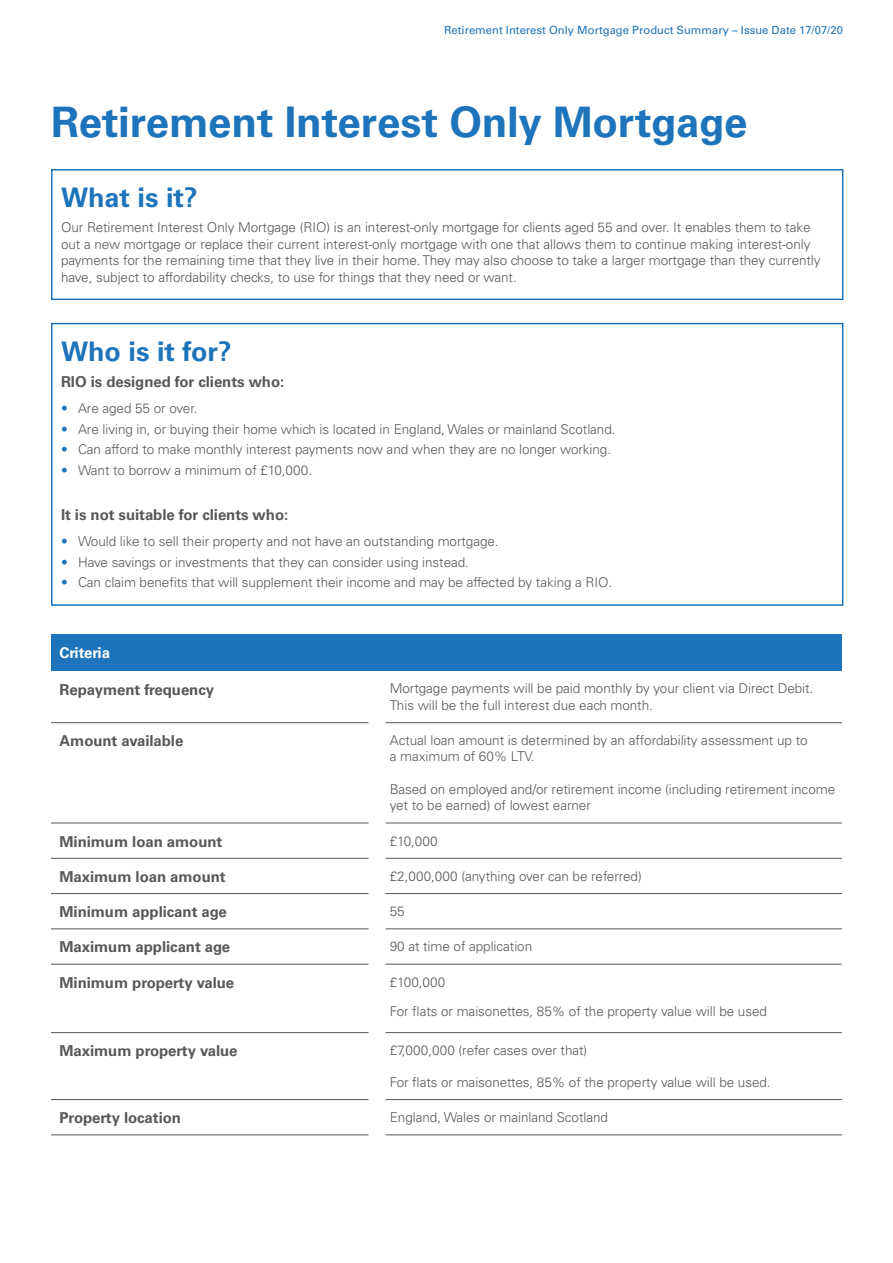
<style>
.page{position:relative;width:893px;height:1263px;background:#fff}
.page>*{position:absolute;margin:0;border:0;box-sizing:border-box;transform-origin:0 0}
._01_H1{font:700 42px "Univers LT Std";letter-spacing:-.005em;color:#1e74bb}
._02_H2{font:700 27px "Univers LT Std";color:#1e74bb}
._05_Body_bold{font:700 15px "Univers LT Std";letter-spacing:-.005em;color:#57585a}
._00_Header_Table{font:700 15px "Univers LT Std";letter-spacing:-.005em;color:#fff}
._07_Body{font:300 13.5px/16.5px "Univers LT Std";letter-spacing:-.005em;color:#57585a}
.t1{font:11.25px "Univers LT Std";color:#1e74bb}
.s1{color:#1e74bb}
</style>
<div class="page">
<div style="left:51px;top:634px;width:791px;height:37px;background:#1e74bb"></div>
<hr style="left:51px;top:722px;width:318px;height:1px;background:#57585a">
<hr style="left:386px;top:722px;width:456px;height:1px;background:#57585a">
<hr style="left:51px;top:823px;width:318px;height:1px;background:#57585a">
<hr style="left:386px;top:823px;width:456px;height:1px;background:#57585a">
<hr style="left:51px;top:858px;width:318px;height:1px;background:#57585a">
<hr style="left:386px;top:858px;width:456px;height:1px;background:#57585a">
<hr style="left:51px;top:893px;width:318px;height:1px;background:#57585a">
<hr style="left:386px;top:893px;width:456px;height:1px;background:#57585a">
<hr style="left:51px;top:928px;width:318px;height:1px;background:#57585a">
<hr style="left:386px;top:928px;width:456px;height:1px;background:#57585a">
<hr style="left:51px;top:964px;width:318px;height:1px;background:#57585a">
<hr style="left:386px;top:964px;width:456px;height:1px;background:#57585a">
<hr style="left:51px;top:1032px;width:318px;height:1px;background:#57585a">
<hr style="left:386px;top:1032px;width:456px;height:1px;background:#57585a">
<hr style="left:51px;top:1099px;width:318px;height:1px;background:#57585a">
<hr style="left:386px;top:1099px;width:456px;height:1px;background:#57585a">
<hr style="left:51px;top:1134px;width:318px;height:1px;background:#57585a">
<hr style="left:386px;top:1134px;width:456px;height:1px;background:#57585a">
<div style="left:51px;top:169px;width:792px;height:131px;border:2px solid #1e74bb"></div>
<div style="left:51px;top:323px;width:792px;height:283px;border:2px solid #1e74bb"></div>
<p class="t1" style="left:444px;top:24px;width:400px">Retirement Interest Only Mortgage Product Summary – Issue Date 17/07/20</p>
<p class="_01_H1" style="left:51px;top:97px;width:698px">Retirement Interest Only Mortgage</p>
<p class="_02_H2" style="left:61px;top:182px;width:138px">What is it?</p>
<p class="_07_Body" style="left:61px;top:219px;width:761px">Our Retirement Interest Only Mortgage (RIO) is an interest-only mortgage for clients aged 55 and over. It enables them to take out a new mortgage or replace their current interest-only mortgage with one that allows them to continue making interest-only payments for the remaining time that they live in their home. They may also choose to take a larger mortgage than they currently have, subject to affordability checks, to use for things that they need or want.</p>
<p class="_02_H2" style="left:61px;top:336px;width:172px">Who is it for?</p>
<p class="_05_Body_bold" style="left:61px;top:373px;width:225px">RIO is designed for clients who:</p>
<p class="_07_Body" style="left:61px;top:400px;width:138px"><span class="s1">•</span> Are aged 55 or over.</p>
<p class="_07_Body" style="left:61px;top:421px;width:556px"><span class="s1">•</span> Are living in, or buying their home which is located in England, Wales or mainland Scotland.</p>
<p class="_07_Body" style="left:61px;top:441px;width:552px"><span class="s1">•</span> Can afford to make monthly interest payments now and when they are no longer working.</p>
<p class="_07_Body" style="left:61px;top:462px;width:253px"><span class="s1">•</span> Want to borrow a minimum of £10,000.</p>
<p class="_05_Body_bold" style="left:61px;top:506px;width:229px">It is not suitable for clients who:</p>
<p class="_07_Body" style="left:61px;top:533px;width:439px"><span class="s1">•</span> Would like to sell their property and not have an outstanding mortgage.</p>
<p class="_07_Body" style="left:61px;top:553px;width:409px"><span class="s1">•</span> Have savings or investments that they can consider using instead.</p>
<p class="_07_Body" style="left:61px;top:574px;width:553px"><span class="s1">•</span> Can claim benefits that will supplement their income and may be affected by taking a RIO.</p>
<p class="_00_Header_Table" style="left:60px;top:644px;width:52px">Criteria</p>
<p class="_05_Body_bold" style="left:60px;top:680px;width:156px">Repayment frequency</p>
<p class="_07_Body" style="left:390px;top:680px;width:425px">Mortgage payments will be paid monthly by your client via Direct Debit.<br>This will be the full interest due each month.</p>
<p class="_05_Body_bold" style="left:60px;top:732px;width:125px">Amount available</p>
<p class="_07_Body" style="left:390px;top:732px;width:419px">Actual loan amount is determined by an affordability assessment up to a maximum of 60% LTV.</p>
<p class="_07_Body" style="left:390px;top:781px;width:447px">Based on employed and/or retirement income (including retirement income yet to be earned) of lowest earner</p>
<p class="_05_Body_bold" style="left:60px;top:832px;width:164px">Minimum loan amount</p>
<p class="_07_Body" style="left:390px;top:832px;width:49px">£10,000</p>
<p class="_05_Body_bold" style="left:60px;top:868px;width:168px">Maximum loan amount</p>
<p class="_07_Body" style="left:390px;top:868px;width:253px">£2,000,000 (anything over can be referred)</p>
<p class="_05_Body_bold" style="left:60px;top:903px;width:169px">Minimum applicant age</p>
<p class="_07_Body" style="left:390px;top:903px;width:16px">55</p>
<p class="_05_Body_bold" style="left:60px;top:938px;width:172px">Maximum applicant age</p>
<p class="_07_Body" style="left:390px;top:938px;width:144px">90 at time of application</p>
<p class="_05_Body_bold" style="left:60px;top:974px;width:176px">Minimum property value</p>
<p class="_07_Body" style="left:390px;top:974px;width:57px">£100,000</p>
<p class="_07_Body" style="left:390px;top:1002px;width:379px">For flats or maisonettes, 85% of the property value will be used</p>
<p class="_05_Body_bold" style="left:60px;top:1042px;width:180px">Maximum property value</p>
<p class="_07_Body" style="left:390px;top:1042px;width:199px">£7,000,000 (refer cases over that)</p>
<p class="_07_Body" style="left:390px;top:1074px;width:382px">For flats or maisonettes, 85% of the property value will be used.</p>
<p class="_05_Body_bold" style="left:60px;top:1109px;width:123px">Property location</p>
<p class="_07_Body" style="left:390px;top:1109px;width:220px">England, Wales or mainland Scotland</p>
</div>
